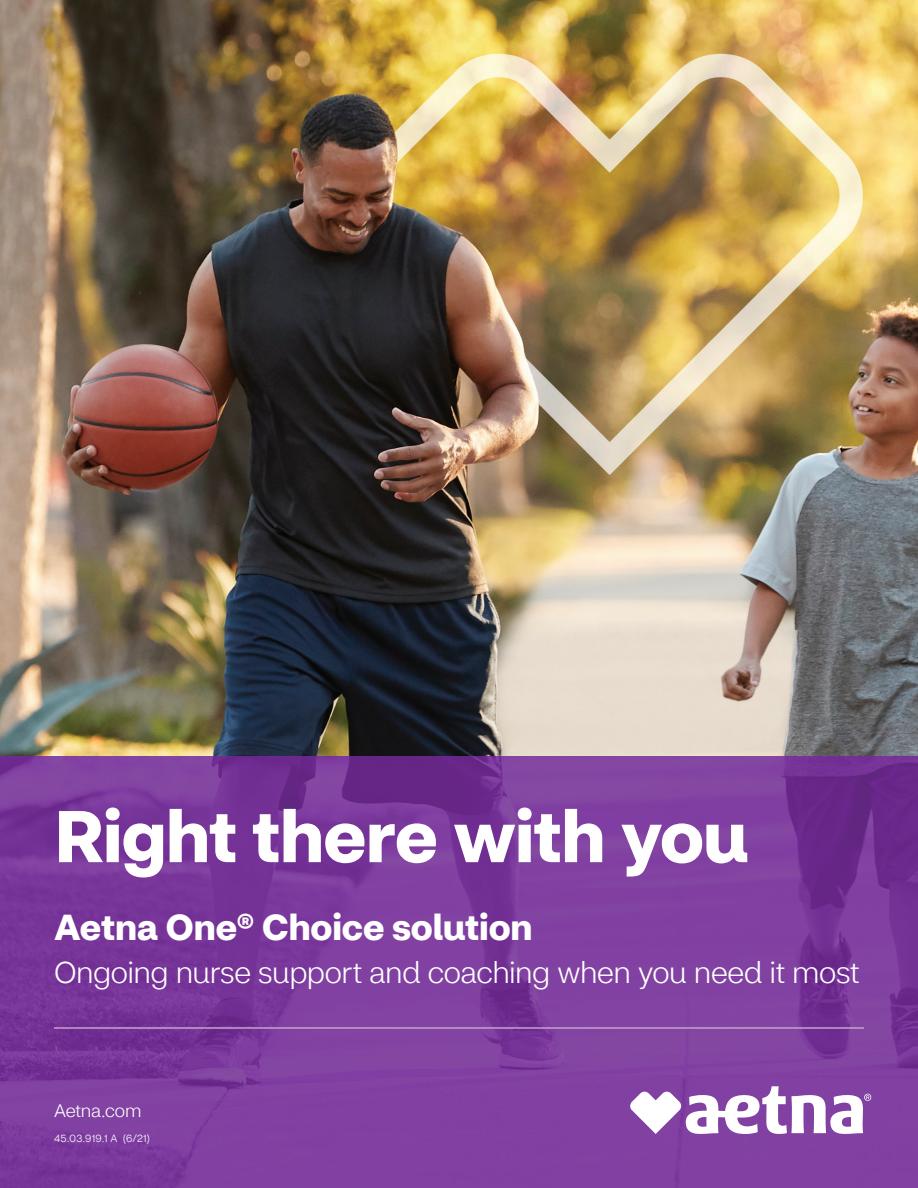
<style>
.page{position:relative;width:918px;height:1188px;background:#fff}
.page>*{position:absolute;margin:0;border:0;box-sizing:border-box;transform-origin:0 0}
.t1{font:700 72px "CVS Health Sans";letter-spacing:-.005em;color:#fff}
.t2{font:700 36px "CVS Health Sans";color:#fff}
.t3{font:300 30px "CVS Health Sans";letter-spacing:-.015em;color:#fff}
.t4{font:300 18px "CVS Health Sans";letter-spacing:-.015em;color:#fff}
.t5{font:300 10.5px "CVS Health Sans";letter-spacing:.02em;color:#fff}
</style>
<div class="page">
<img style="left:0;top:0;width:918px;height:756px">
<svg style="left:0;top:756px;width:918px;height:432px;background:#7b3b9c"></svg>
<hr style="left:54px;top:1027px;width:810px;height:2px;background:#c7a2cb">
<svg style="left:630px;top:1086px;width:241px;height:48px"></svg>
<h1 class="t1" style="left:54px;top:791px;width:696px">Right there with you</h1>
<h2 class="t2" style="left:54px;top:905px;width:480px">Aetna One® Choice solution</h2>
<h3 class="t3" style="left:54px;top:955px;width:807px">Ongoing nurse support and coaching when you need it most</h3>
<p class="t4" style="left:54px;top:1100px;width:89px">Aetna.com</p>
<p class="t5" style="left:54px;top:1132px;width:98px">45.03.919.1 A (6/21)</p>
</div>
